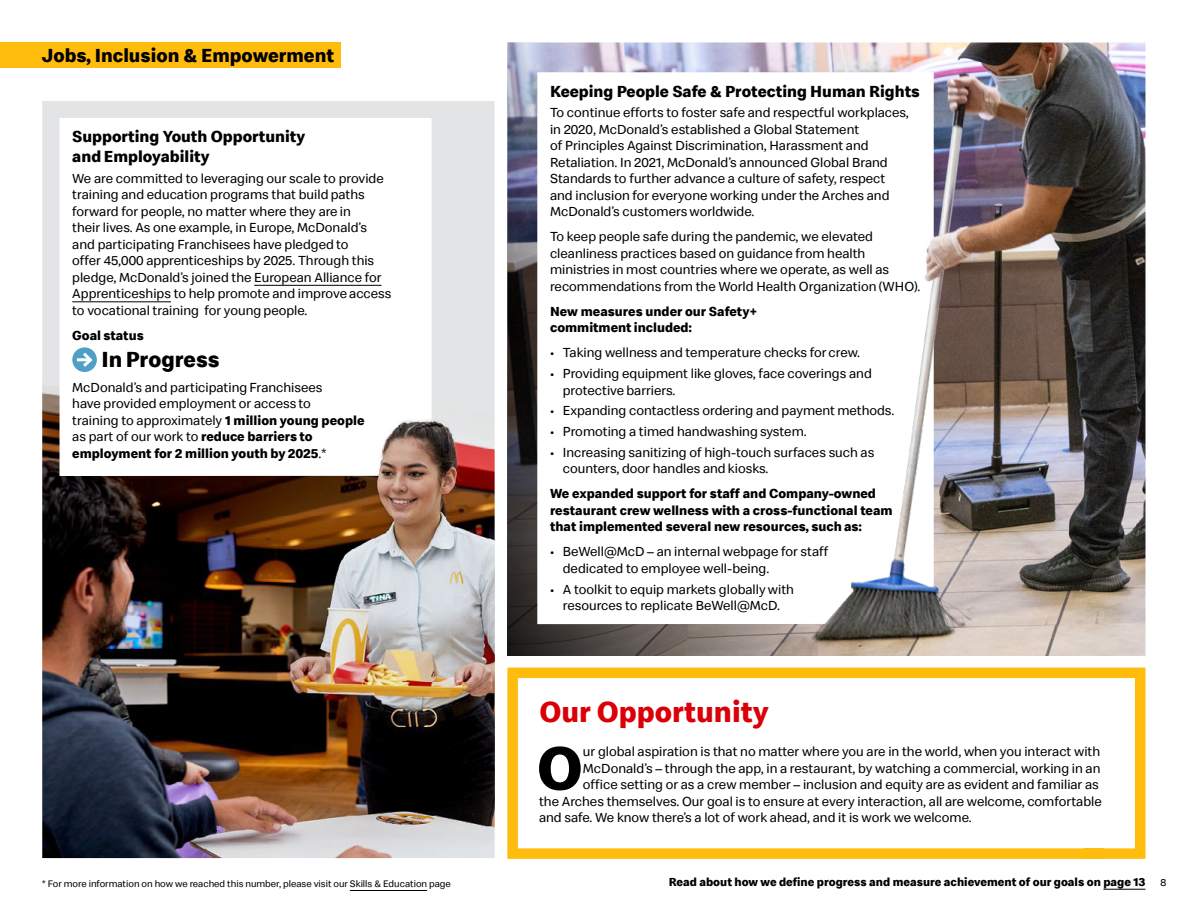
<style>
.page{position:relative;width:1188px;height:918px;background:#fff}
.page>*{position:absolute;margin:0;border:0;box-sizing:border-box;transform-origin:0 0}
.t1{font:700 62.7px "Speedee";color:#000}
.t2{font:700 30px "Speedee";color:#db0007}
.t3{font:700 22.5px "Speedee";color:#000}
.t4{font:700 19.5px "Speedee";color:#000}
.t5{font:700 16.5px/19.5px "Speedee";color:#000}
.t6{font:13.5px/16.5px "Speedee";color:#000}
.t7{font:700 13.5px/16.5px "Speedee";color:#000}
.t8{font:700 12px "Speedee";color:#000}
.t9{font:9.75px "Speedee";color:#000}
.s1{font-weight:700}
.s2{font-weight:400;font-size:10.5px}
</style>
<div class="page">
<img style="left:818px;top:43px;width:327px;height:613px">
<img style="left:507px;top:43px;width:311px;height:613px">
<div style="left:42px;top:101px;width:453px;height:292px;background:#e3e4e6"></div>
<div style="left:60px;top:118px;width:372px;height:358px;background:#fff"></div>
<div style="left:537px;top:72px;width:397px;height:552px;background:#fff"></div>
<hr style="left:350px;top:890px;width:77px;height:1px;background:#000">
<div style="left:0;top:43px;width:340px;height:25px;background:#ffbc0d"></div>
<hr style="left:254px;top:285px;width:128px;height:1px;background:#000">
<hr style="left:72px;top:302px;width:99px;height:1px;background:#000">
<hr style="left:1103px;top:889px;width:42px;height:1px;background:#000">
<svg style="left:72px;top:347px;width:25px;height:25px"></svg>
<svg style="left:77px;top:349px;width:18px;height:21px"></svg>
<img style="left:42px;top:393px;width:128px;height:464px">
<img style="left:170px;top:384px;width:325px;height:474px">
<svg style="left:507px;top:667px;width:639px;height:192px"></svg>
<h3 class="t4" style="left:42px;top:43px;width:294px">Jobs, Inclusion &amp; Empowerment</h3>
<h4 class="t5" style="left:72px;top:128px;width:235px">Supporting Youth Opportunity and Employability</h4>
<p class="t6" style="left:72px;top:170px;width:321px">We are committed to leveraging our scale to provide training and education programs that build paths forward for people, no matter where they are in<br>their lives. As one example, in Europe, McDonald’s and participating Franchisees have pledged to<br>offer 45,000 apprenticeships by 2025. Through this pledge, McDonald’s joined the European Alliance for Apprenticeships to help promote and improve access to vocational training for young people.</p>
<p class="t7" style="left:72px;top:327px;width:73px">Goal status</p>
<p class="t3" style="left:101px;top:345px;width:120px">In Progress</p>
<p class="t6" style="left:72px;top:379px;width:294px">McDonald’s and participating Franchisees<br>have provided employment or access to<br>training to approximately <span class="s1">1 million young people </span>as part of our work to <span class="s1">reduce barriers to employment for 2 million youth by 2025</span>.*</p>
<p class="t9" style="left:42px;top:877px;width:410px">* For more information on how we reached this number, please visit our Skills &amp; Education page</p>
<h4 class="t5" style="left:550px;top:82px;width:371px">Keeping People Safe &amp; Protecting Human Rights</h4>
<p class="t6" style="left:550px;top:105px;width:360px">To continue efforts to foster safe and respectful workplaces, in 2020, McDonald’s established a Global Statement<br>of Principles Against Discrimination, Harassment and Retaliation. In 2021, McDonald’s announced Global Brand Standards to further advance a culture of safety, respect and inclusion for everyone working under the Arches and McDonald’s customers worldwide.</p>
<p class="t6" style="left:550px;top:229px;width:372px">To keep people safe during the pandemic, we elevated cleanliness practices based on guidance from health ministries in most countries where we operate, as well as recommendations from the World Health Organization (WHO).</p>
<p class="t7" style="left:550px;top:303px;width:209px">New measures under our Safety+ commitment included:</p>
<p class="t6" style="left:550px;top:345px;width:312px">• Taking wellness and temperature checks for crew.</p>
<p class="t6" style="left:563px;top:365px;width:311px;text-indent:-13px">• Providing equipment like gloves, face coverings and protective barriers.</p>
<p class="t6" style="left:550px;top:403px;width:346px">• Expanding contactless ordering and payment methods.</p>
<p class="t6" style="left:550px;top:423px;width:258px">• Promoting a timed handwashing system.</p>
<p class="t6" style="left:563px;top:444px;width:313px;text-indent:-13px">• Increasing sanitizing of high-touch surfaces such as counters, door handles and kiosks.</p>
<p class="t7" style="left:550px;top:486px;width:344px">We expanded support for staff and Company-owned restaurant crew wellness with a cross-functional team that implemented several new resources, such as:</p>
<p class="t6" style="left:563px;top:544px;width:267px;text-indent:-13px">• BeWell@McD – an internal webpage for staff dedicated to employee well-being.</p>
<p class="t6" style="left:550px;top:581px;width:245px;text-align:center">• A toolkit to equip markets globally with resources to replicate BeWell@McD.</p>
<h3 class="t2" style="left:539px;top:693px;width:231px">Our Opportunity</h3>
<p class="t1" style="left:537px;top:729px;width:48px">O</p>
<p class="t6" style="left:583px;top:744px;width:519px">ur global aspiration is that no matter where you are in the world, when you interact with</p>
<p class="t6" style="left:583px;top:760px;width:519px">McDonald’s – through the app, in a restaurant, by watching a commercial, working in an</p>
<p class="t6" style="left:583px;top:777px;width:517px">office setting or as a crew member – inclusion and equity are as evident and familiar as</p>
<p class="t6" style="left:539px;top:793px;width:564px">the Arches themselves. Our goal is to ensure at every interaction, all are welcome, comfortable</p>
<p class="t6" style="left:539px;top:810px;width:434px">and safe. We know there’s a lot of work ahead, and it is work we welcome.</p>
<p class="t8" style="left:669px;top:875px;width:499px">Read about how we define progress and measure achievement of our goals on page 13 <span class="s2">8</span></p>
</div>
